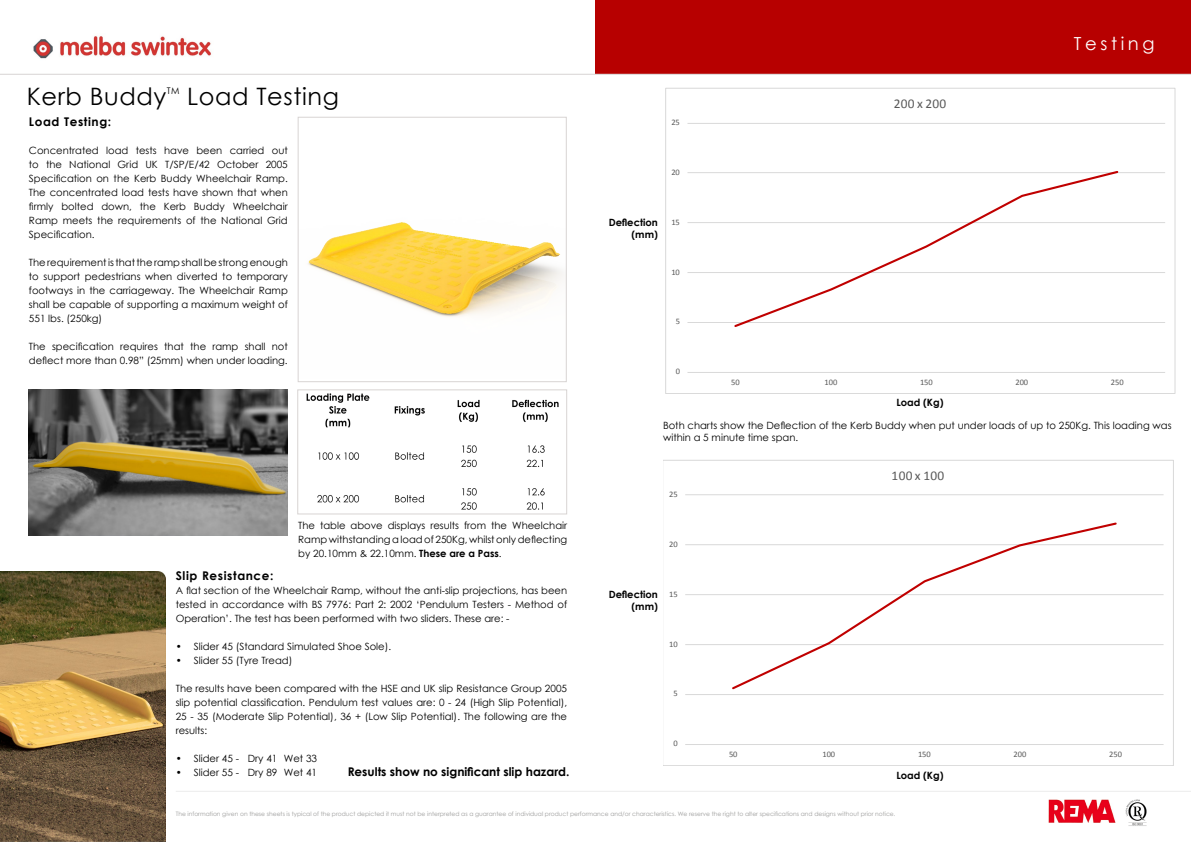
<style>
.page{position:relative;width:1191px;height:842px;background:#fff}
.page>*{position:absolute;margin:0;border:0;box-sizing:border-box;transform-origin:0 0}
.t1{font:24px "Century Gothic";letter-spacing:.025em;color:#000}
.t2{font:18px "Century Gothic";letter-spacing:.2em;color:#fff}
.t3{font:13.4px "Calibri";letter-spacing:.02em;color:#595959}
.t4{font:700 12px "Century Gothic";color:#000}
.t5{font:700 12px "Century Gothic";letter-spacing:.05em;color:#000}
.t6{font:10px/14px "Century Gothic";color:#000;text-align:justify}
.t7{font:700 10px/12px "Century Gothic";color:#000;text-align:right}
.t8{font:9.1px "Century Gothic";color:#000}
.t9{font:8.4px "Calibri";letter-spacing:-.005em;color:#595959}
.t10{font:6px "Century Gothic";color:#9d9d9c}
.s1{font-weight:700}
</style>
<div class="page">
<img style="left:33px;top:36px;width:178px;height:23px">
<img style="left:308px;top:222px;width:256px;height:95px">
<div style="left:298px;top:117px;width:268px;height:265px;border:1px solid #d8d4d3"></div>
<img style="left:306px;top:393px;width:253px;height:117px">
<div style="left:297px;top:389px;width:270px;height:125px;border:1px solid #d8d4d3"></div>
<img style="left:29px;top:389px;width:259px;height:147px">
<div style="left:595px;top:0;width:596px;height:74px;background:#b70000"></div>
<hr style="left:0;top:74px;width:1191px;height:1px;background:#d8d4d3">
<img style="left:1125px;top:799px;width:22px;height:27px">
<img style="left:1048px;top:800px;width:68px;height:22px">
<hr style="left:176px;top:791px;width:1015px;height:1px;background:#ededed">
<hr style="left:687px;top:322px;width:478px;height:1px;background:#d9d9d9">
<hr style="left:687px;top:272px;width:478px;height:1px;background:#d9d9d9">
<hr style="left:687px;top:222px;width:478px;height:1px;background:#d9d9d9">
<hr style="left:687px;top:172px;width:478px;height:1px;background:#d9d9d9">
<hr style="left:687px;top:123px;width:478px;height:1px;background:#d9d9d9">
<hr style="left:687px;top:372px;width:478px;height:1px;background:#d9d9d9">
<svg style="left:734px;top:171px;width:385px;height:156px"></svg>
<div style="left:665px;top:88px;width:510px;height:306px;border:1px solid #d9d9d9"></div>
<svg style="left:663px;top:460px;width:510px;height:306px"></svg>
<img style="left:0;top:571px;width:165px;height:271px">
<h1 class="t1" style="left:27px;top:79px;width:141px">Kerb Buddy</h1>
<p class="t8" style="left:167px;top:84px;width:14px">tm</p>
<h1 class="t1" style="left:187px;top:79px;width:153px">Load Testing</h1>
<p class="t5" style="left:29px;top:112px;width:84px">Load Testing:</p>
<p class="t6" style="left:29px;top:143px;width:260px">Concentrated load tests have been carried out to the National Grid UK T/SP/E/42 October 2005<br>Specification on the Kerb Buddy Wheelchair Ramp.<br>The concentrated load tests have shown that when firmly bolted down, the Kerb Buddy Wheelchair Ramp meets the requirements of the National Grid Specification.</p>
<p class="t6" style="left:29px;top:255px;width:260px">The requirement is that the ramp shall be strong enough to support pedestrians when diverted to temporary footways in the carriageway. The Wheelchair Ramp shall be capable of supporting a maximum weight of 551 lbs. (250kg)</p>
<p class="t6" style="left:29px;top:339px;width:260px">The specification requires that the ramp shall not deflect more than 0.98” (25mm) when under loading.</p>
<p class="t6" style="left:298px;top:518px;width:270px">The table above displays results from the Wheelchair Ramp withstanding a load of 250Kg, whilst only deflecting by 20.10mm &amp; 22.10mm. <span class="s1">These are a Pass</span>.</p>
<p class="t5" style="left:176px;top:567px;width:99px">Slip Resistance:</p>
<p class="t6" style="left:176px;top:583px;width:393px">A flat section of the Wheelchair Ramp, without the anti-slip projections, has been tested in accordance with BS 7976: Part 2: 2002 ‘Pendulum Testers - Method of Operation’. The test has been performed with two sliders. These are: -</p>
<p class="t6" style="left:176px;top:639px;width:217px">• Slider 45 (Standard Simulated Shoe Sole).</p>
<p class="t6" style="left:176px;top:653px;width:118px">• Slider 55 (Tyre Tread)</p>
<p class="t6" style="left:176px;top:681px;width:393px">The results have been compared with the HSE and UK slip Resistance Group 2005 slip potential classification. Pendulum test values are: 0 - 24 (High Slip Potential), 25 - 35 (Moderate Slip Potential), 36 + (Low Slip Potential). The following are the results:</p>
<p class="t6" style="left:176px;top:751px;width:143px">• Slider 45 - Dry 41 Wet 33</p>
<p class="t6" style="left:176px;top:765px;width:143px">• Slider 55 - Dry 89 Wet 41</p>
<p class="t4" style="left:348px;top:762px;width:223px">Results show no significant slip hazard.</p>
<p class="t9" style="left:671px;top:117px;width:10px">25</p>
<p class="t9" style="left:671px;top:166px;width:10px">20</p>
<p class="t7" style="left:608px;top:216px;width:51px">Deflection (mm)</p>
<p class="t9" style="left:671px;top:216px;width:10px">15</p>
<p class="t9" style="left:671px;top:266px;width:10px">10</p>
<p class="t9" style="left:675px;top:316px;width:6px">5</p>
<p class="t9" style="left:675px;top:366px;width:6px">0</p>
<h3 class="t3" style="left:894px;top:94px;width:54px">200 x 200</h3>
<h2 class="t2" style="left:1073px;top:31px;width:82px">Testing</h2>
<p class="t9" style="left:731px;top:377px;width:10px">50</p>
<p class="t9" style="left:824px;top:377px;width:14px">100</p>
<p class="t9" style="left:920px;top:377px;width:14px">150</p>
<p class="t9" style="left:1015px;top:377px;width:14px">200</p>
<p class="t9" style="left:1110px;top:377px;width:14px">250</p>
<p class="t7" style="left:896px;top:396px;width:49px">Load (Kg)</p>
<p class="t6" style="left:663px;top:419px;width:510px;line-height:12px">Both charts show the Deflection of the Kerb Buddy when put under loads of up to 250Kg. This loading was within a 5 minute time span.</p>
<p class="t9" style="left:669px;top:488px;width:10px">25</p>
<p class="t9" style="left:669px;top:538px;width:10px">20</p>
<p class="t7" style="left:608px;top:588px;width:51px">Deflection (mm)</p>
<p class="t9" style="left:669px;top:588px;width:10px">15</p>
<p class="t9" style="left:669px;top:638px;width:10px">10</p>
<p class="t9" style="left:673px;top:688px;width:6px">5</p>
<p class="t9" style="left:673px;top:738px;width:6px">0</p>
<h3 class="t3" style="left:891px;top:466px;width:54px">100 x 100</h3>
<p class="t9" style="left:729px;top:749px;width:10px">50</p>
<p class="t9" style="left:822px;top:749px;width:14px">100</p>
<p class="t9" style="left:918px;top:749px;width:14px">150</p>
<p class="t9" style="left:1013px;top:749px;width:14px">200</p>
<p class="t9" style="left:1109px;top:749px;width:14px">250</p>
<p class="t7" style="left:896px;top:769px;width:49px">Load (Kg)</p>
<p class="t10" style="left:176px;top:809px;width:721px">The information given on these sheets is typical of the product depicted it must not be interpreted as a guarantee of individual product performance and/or characteristics. We reserve the right to alter specifications and designs without prior notice.</p>
</div>
